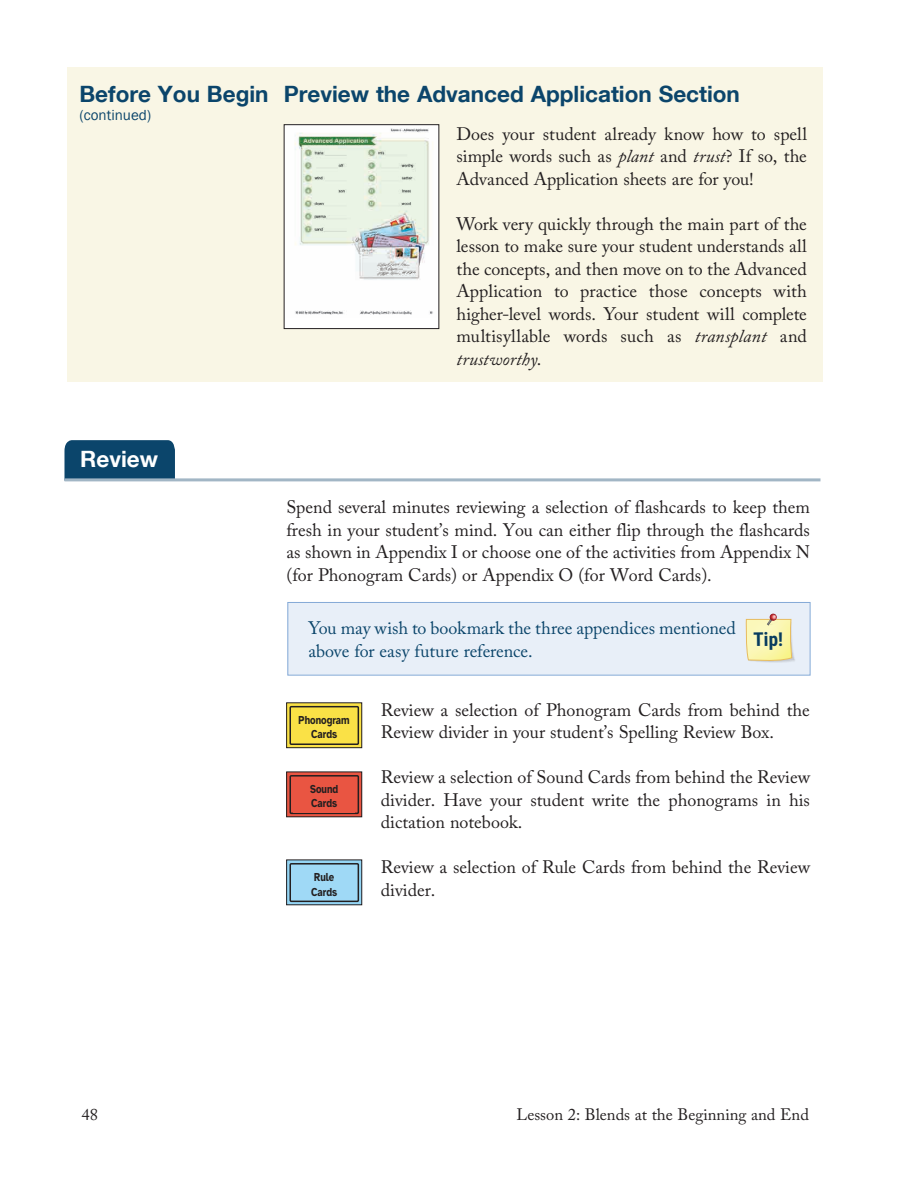
<style>
.page{position:relative;width:918px;height:1188px;background:#fff}
.page>*{position:absolute;margin:0;border:0;box-sizing:border-box;transform-origin:0 0}
.t1{font:700 22.5px "Helvetica Neue LT Com";color:#0b456b}
.t2{font:700 22.5px "Helvetica Neue LT Com";color:#fff}
.t3{font:700 19.05px "Roboto Condensed";color:#083c5f}
.t4{font:18px/22.5px "Adobe Caslon Pro";color:#231f20;text-align:justify}
.t5{font:18px/22.5px "Adobe Caslon Pro";letter-spacing:-.005em;color:#0b456b}
.t6{font:16.5px "Adobe Caslon Pro";color:#231f20}
.t7{font:15px "Franklin Gothic";color:#0b456b}
.t8{font:700 12px/13.5px "Atkinson Hyperlegible";color:#231f20;scale:.8 1}
.s1{font-style:italic}
</style>
<div class="page">
<div style="left:68px;top:68px;width:756px;height:314px;background:#f9f6e5"></div>
<div style="left:284px;top:125px;width:155px;height:204px;background:#fff"></div>
<img style="left:294px;top:128px;width:139px;height:187px">
<div style="left:284px;top:124px;width:155px;height:205px;border:1px solid #231f20"></div>
<div style="left:64px;top:440px;width:111px;height:38px;background:#0b456b"></div>
<hr style="left:64px;top:478px;width:756px;height:3px;background:#a2b6c5">
<div style="left:288px;top:602px;width:522px;height:73px;background:#e8eff8"></div>
<div style="left:287px;top:602px;width:523px;height:74px;border:1px solid #85aad7"></div>
<img style="left:755px;top:645px;width:40px;height:18px">
<svg style="left:746px;top:614px;width:46px;height:47px;background:#f4edb0"></svg>
<svg style="left:288px;top:705px;width:72px;height:41px"></svg>
<div style="left:286px;top:703px;width:76px;height:45px;border:1px solid #231f20"></div>
<div style="left:290px;top:707px;width:68px;height:37px;background:#fae146"></div>
<div style="left:290px;top:706px;width:69px;height:39px;border:2px solid #231f20"></div>
<div style="left:293px;top:713px;width:62px;height:30px;background:#fae146"></div>
<svg style="left:288px;top:774px;width:72px;height:41px"></svg>
<div style="left:286px;top:772px;width:76px;height:45px;border:1px solid #231f20"></div>
<div style="left:290px;top:776px;width:68px;height:37px;background:#e95542"></div>
<div style="left:290px;top:775px;width:69px;height:39px;border:2px solid #231f20"></div>
<div style="left:293px;top:782px;width:62px;height:30px;background:#e95542"></div>
<svg style="left:288px;top:862px;width:72px;height:41px"></svg>
<div style="left:286px;top:860px;width:76px;height:45px;border:1px solid #231f20"></div>
<div style="left:290px;top:864px;width:68px;height:37px;background:#9fd9f6"></div>
<div style="left:290px;top:863px;width:69px;height:39px;border:2px solid #231f20"></div>
<div style="left:293px;top:870px;width:62px;height:30px;background:#9fd9f6"></div>
<p class="t1" style="left:79px;top:80px;width:191px">Before You Begin</p>
<p class="t7" style="left:79px;top:106px;width:73px">(continued)</p>
<p class="t1" style="left:284px;top:80px;width:458px">Preview the Advanced Application Section</p>
<p class="t4" style="left:456px;top:123px;width:352px">Does your student already know how to spell simple words such as <span class="s1">plant</span> and <span class="s1">trust</span>? If so, the Advanced Application sheets are for you!</p>
<p class="t4" style="left:456px;top:213px;width:352px">Work very quickly through the main part of the lesson to make sure your student understands all the concepts, and then move on to the Advanced Application to practice those concepts with higher-level words. Your student will complete multisyllable words such as <span class="s1">transplant</span> and <span class="s1">trustworthy</span>.</p>
<p class="t2" style="left:80px;top:445px;width:79px">Review</p>
<p class="t4" style="left:286px;top:496px;width:525px">Spend several minutes reviewing a selection of flashcards to keep them fresh in your student’s mind. You can either flip through the flashcards as shown in Appendix I or choose one of the activities from Appendix N (for Phonogram Cards) or Appendix O (for Word Cards).</p>
<p class="t5" style="left:308px;top:617px;width:429px">You may wish to bookmark the three appendices mentioned above for easy future reference.</p>
<p class="t3" style="left:753px;top:626px;width:31px;rotate:-1deg">Tip!</p>
<p class="t8" style="left:299px;top:714px;width:65px;text-align:center">Phonogram<br>Cards</p>
<p class="t8" style="left:310px;top:783px;width:37px">Sound<br>Cards</p>
<p class="t8" style="left:311px;top:870px;width:34px;line-height:14.4px">Rule<br>Cards</p>
<p class="t4" style="left:381px;top:698px;width:431px">Review a selection of Phonogram Cards from behind the<br>Review divider in your student’s Spelling Review Box.</p>
<p class="t4" style="left:381px;top:766px;width:431px">Review a selection of Sound Cards from behind the Review divider. Have your student write the phonograms in his dictation notebook.</p>
<p class="t4" style="left:381px;top:856px;width:431px">Review a selection of Rule Cards from behind the Review divider.</p>
<p class="t6" style="left:82px;top:1105px;width:18px">48</p>
<p class="t6" style="left:516px;top:1105px;width:294px">Lesson 2: Blends at the Beginning and End</p>
</div>
